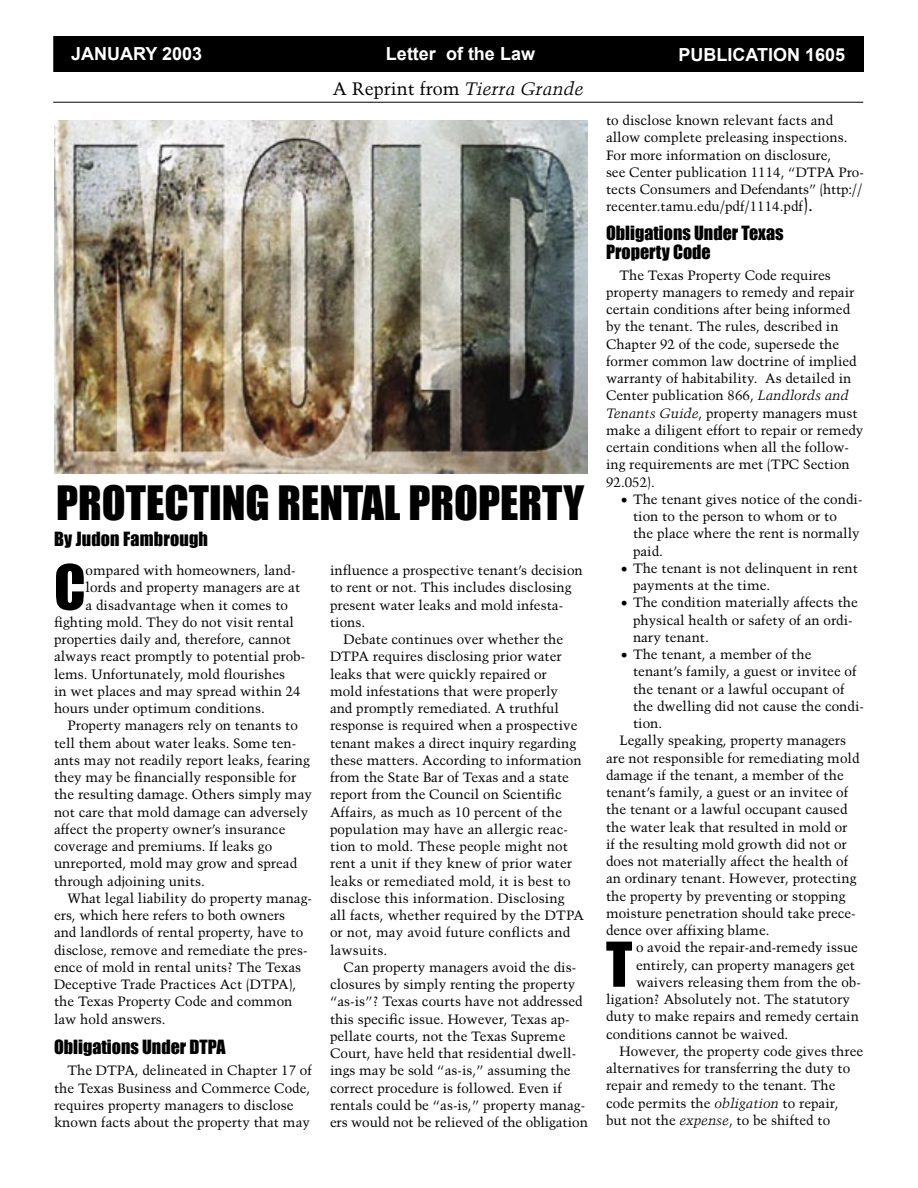
<style>
.page{position:relative;width:918px;height:1188px;background:#fff}
.page>*{position:absolute;margin:0;border:0;box-sizing:border-box;transform-origin:0 0}
.Drop_Cap_Text{font:57.15px "Impact";color:#000}
.Body_Text{font:43.5px "Impact";color:#000}
.Subhead{font:18px/19.5px "Impact";color:#000}
.revhead{font:700 18px "Arial";color:#fff}
.t1{font:18px "Trump Mediaeval LT Std";color:#000}
.Body_Text-2{font:18px "Impact";letter-spacing:.01em;color:#000}
.Body_Text-3{font:13.5px/17.2px "Trump Mediaeval LT Std";color:#000}
.Drop_Cap_Text-2{font:13.5px "Trump Mediaeval LT Std";color:#000}
.s1{font-style:italic}
.s2{font-size:18px}
</style>
<div class="page">
<img style="left:54px;top:120px;width:534px;height:354px">
<div style="left:54px;top:37px;width:809px;height:34px;background:#000"></div>
<div style="left:53px;top:36px;width:811px;height:36px;border:2px solid #000"></div>
<hr style="left:53px;top:102px;width:810px;height:1px;background:#000">
<p class="revhead" style="left:386px;top:42px;width:151px">Letter of the Law</p>
<p class="revhead" style="left:71px;top:42px;width:133px">JANUARY 2003</p>
<p class="revhead" style="left:679px;top:43px;width:168px">PUBLICATION 1605</p>
<p class="t1" style="left:333px;top:78px;width:252px">A Reprint from <span class="s1">Tierra Grande</span></p>
<p class="Body_Text" style="left:56px;top:469px;width:530px">PROTECTING RENTAL PROPERTY</p>
<p class="Body_Text-2" style="left:54px;top:525px;width:155px">By Judon Fambrough</p>
<p class="Drop_Cap_Text" style="left:54px;top:543px;width:33px">C</p>
<p class="Drop_Cap_Text-2" style="left:86px;top:562px;width:212px">ompared with homeowners, land-</p>
<p class="Body_Text-3" style="left:330px;top:562px;width:254px">influence a prospective tenant’s decision to rent or not. This includes disclosing present water leaks and mold infesta&shy;tions.</p>
<p class="Body_Text-3" style="left:330px;top:631px;width:256px;text-indent:14px">Debate continues over whether the DTPA requires disclosing prior water leaks that were quickly repaired or<br>mold infestations that were properly<br>and promptly remediated. A truthful response is required when a prospective tenant makes a direct inquiry regarding these matters. According to information from the State Bar of Texas and a state report from the Council on Scientific Affairs, as much as 10 percent of the population may have an allergic reac&shy;tion to mold. These people might not rent a unit if they knew of prior water leaks or remediated mold, it is best to disclose this information. Disclosing<br>all facts, whether required by the DTPA or not, may avoid future conflicts and lawsuits.</p>
<p class="Body_Text-3" style="left:330px;top:958px;width:260px;text-indent:14px">Can property managers avoid the dis&shy;closures by simply renting the property “as-is”? Texas courts have not addressed this specific issue. However, Texas ap&shy;pellate courts, not the Texas Supreme Court, have held that residential dwell&shy;ings may be sold “as-is,” assuming the correct procedure is followed. Even if rentals could be “as-is,” property manag&shy;ers would not be relieved of the obligation</p>
<p class="Drop_Cap_Text-2" style="left:86px;top:579px;width:216px">lords and property managers are at</p>
<p class="Drop_Cap_Text-2" style="left:86px;top:597px;width:204px">a disadvantage when it comes to</p>
<p class="Drop_Cap_Text-2" style="left:54px;top:614px;width:242px">fighting mold. They do not visit rental</p>
<p class="Drop_Cap_Text-2" style="left:54px;top:631px;width:239px">properties daily and, therefore, cannot</p>
<p class="Drop_Cap_Text-2" style="left:54px;top:648px;width:253px">always react promptly to potential prob-</p>
<p class="Drop_Cap_Text-2" style="left:54px;top:666px;width:233px">lems. Unfortunately, mold flourishes</p>
<p class="Drop_Cap_Text-2" style="left:54px;top:683px;width:248px">in wet places and may spread within 24</p>
<p class="Drop_Cap_Text-2" style="left:54px;top:700px;width:212px">hours under optimum conditions.</p>
<p class="Body_Text-3" style="left:54px;top:717px;width:259px;text-indent:14px">Property managers rely on tenants to tell them about water leaks. Some ten&shy;ants may not readily report leaks, fearing they may be financially responsible for the resulting damage. Others simply may not care that mold damage can adversely affect the property owner’s insurance coverage and premiums. If leaks go unreported, mold may grow and spread through adjoining units.</p>
<p class="Body_Text-3" style="left:54px;top:889px;width:260px;text-indent:14px">What legal liability do property manag&shy;ers, which here refers to both owners<br>and landlords of rental property, have to disclose, remove and remediate the pres&shy;ence of mold in rental units? The Texas Deceptive Trade Practices Act (DTPA), the Texas Property Code and common law hold answers.</p>
<p class="Subhead" style="left:54px;top:1036px;width:173px">Obligations Under DTPA</p>
<p class="Body_Text-3" style="left:54px;top:1062px;width:259px;text-indent:14px">The DTPA, delineated in Chapter 17 of the Texas Business and Commerce Code, requires property managers to disclose known facts about the property that may</p>
<p class="Body_Text-3" style="left:606px;top:112px;width:259px">to disclose known relevant facts and allow complete preleasing inspections.<br>For more information on disclosure,<br>see Center publication 1114, “DTPA Pro&shy;tects Consumers and Defendants” (http:// recenter.tamu.edu/pdf/1114.pdf<span class="s2">).</span></p>
<p class="Subhead" style="left:606px;top:222px;width:179px">Obligations Under Texas<br>Property Code</p>
<p class="Body_Text-3" style="left:606px;top:266px;width:259px;text-indent:14px">The Texas Property Code requires property managers to remedy and repair certain conditions after being informed by the tenant. The rules, described in Chapter 92 of the code, supersede the former common law doctrine of implied warranty of habitability. As detailed in Center publication 866, <span class="s1">Landlords and Tenants Guide</span>, property managers must make a diligent effort to repair or remedy certain conditions when all the follow&shy;ing requirements are met (TPC Section 92.052).</p>
<p class="Body_Text-3" style="left:633px;top:490px;width:231px;text-indent:-12px">• The tenant gives notice of the condi&shy;tion to the person to whom or to<br>the place where the rent is normally paid.</p>
<p class="Body_Text-3" style="left:633px;top:559px;width:227px;text-indent:-12px">• The tenant is not delinquent in rent payments at the time.</p>
<p class="Body_Text-3" style="left:633px;top:594px;width:226px;text-indent:-12px">• The condition materially affects the physical health or safety of an ordi&shy;nary tenant.</p>
<p class="Body_Text-3" style="left:633px;top:646px;width:232px;text-indent:-12px">• The tenant, a member of the tenant’s family, a guest or invitee of the tenant or a lawful occupant of the dwelling did not cause the condi&shy;tion.</p>
<p class="Body_Text-3" style="left:606px;top:732px;width:255px;text-indent:14px">Legally speaking, property managers are not responsible for remediating mold damage if the tenant, a member of the tenant’s family, a guest or an invitee of the tenant or a lawful occupant caused the water leak that resulted in mold or if the resulting mold growth did not or does not materially affect the health of an ordinary tenant. However, protecting the property by preventing or stopping moisture penetration should take prece&shy;dence over affixing blame.</p>
<p class="Drop_Cap_Text" style="left:606px;top:920px;width:28px">T</p>
<p class="Drop_Cap_Text-2" style="left:636px;top:939px;width:224px">o avoid the repair-and-remedy issue</p>
<p class="Drop_Cap_Text-2" style="left:636px;top:957px;width:221px">entirely, can property managers get</p>
<p class="Drop_Cap_Text-2" style="left:636px;top:974px;width:226px">waivers releasing them from the ob-</p>
<p class="Drop_Cap_Text-2" style="left:606px;top:991px;width:245px">ligation? Absolutely not. The statutory</p>
<p class="Drop_Cap_Text-2" style="left:606px;top:1008px;width:254px">duty to make repairs and remedy certain</p>
<p class="Drop_Cap_Text-2" style="left:606px;top:1026px;width:184px">conditions cannot be waived.</p>
<p class="Body_Text-3" style="left:606px;top:1042px;width:259px;text-indent:14px">However, the property code gives three alternatives for transferring the duty to repair and remedy to the tenant. The code permits the <span class="s1">obligation</span> to repair,<br>but not the <span class="s1">expense</span>, to be shifted to</p>
</div>
